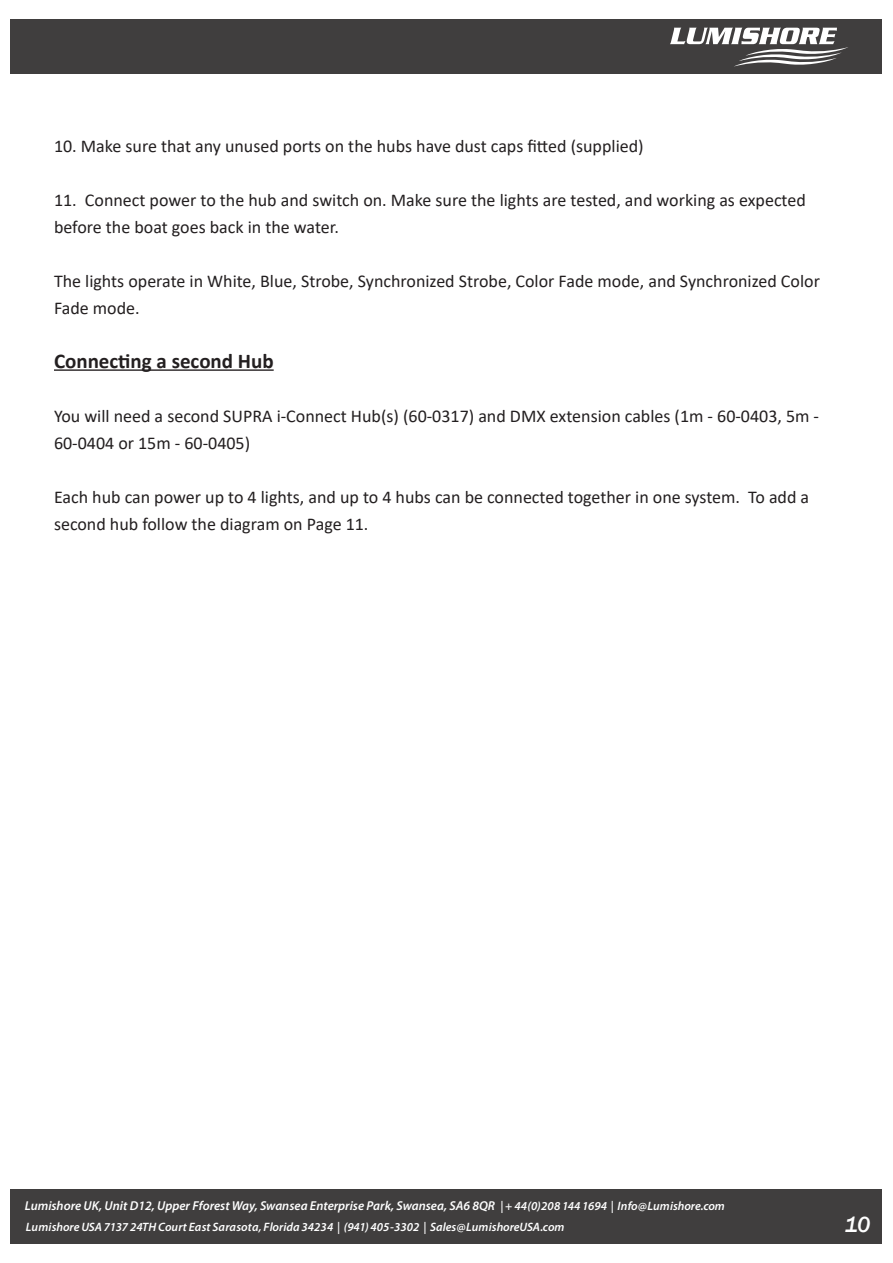
<style>
.page{position:relative;width:893px;height:1263px;background:#fff}
.page>*{position:absolute;margin:0;border:0;box-sizing:border-box;transform-origin:0 0}
.t1{font:italic 500 22.5px "Franklin Gothic";color:#fff}
.t2{font:700 21px "Calibri";color:#231f20}
.t3{font:18px/27px "Calibri";color:#231f20}
.t4{font:italic 600 12.9px "Myriad Pro";color:#fff}
.t5{font:italic 600 12.15px "Myriad Pro";color:#fff}
.s1{font-size:12.15px}
</style>
<div class="page">
<div style="left:11px;top:1189px;width:871px;height:54px;background:#403e3e"></div>
<div style="left:11px;top:20px;width:871px;height:54px;background:#403e3e"></div>
<svg style="left:670px;top:28px;width:178px;height:39px"></svg>
<hr style="left:54px;top:369px;width:220px;height:2px;background:#231f20">
<p class="t3" style="left:54px;top:132px;width:591px">10. Make sure that any unused ports on the hubs have dust caps fitted (supplied)</p>
<p class="t3" style="left:54px;top:186px;width:753px">11. Connect power to the hub and switch on. Make sure the lights are tested, and working as expected before the boat goes back in the water.</p>
<p class="t3" style="left:54px;top:267px;width:767px">The lights operate in White, Blue, Strobe, Synchronized Strobe, Color Fade mode, and Synchronized Color<br>Fade mode.</p>
<p class="t2" style="left:54px;top:346px;width:221px">Connecting a second Hub</p>
<p class="t3" style="left:54px;top:402px;width:767px">You will need a second SUPRA i-Connect Hub(s) (60-0317) and DMX extension cables (1m - 60-0403, 5m -<br>60-0404 or 15m - 60-0405)</p>
<p class="t3" style="left:54px;top:483px;width:757px">Each hub can power up to 4 lights, and up to 4 hubs can be connected together in one system. To add a second hub follow the diagram on Page 11.</p>
<p class="t4" style="left:25px;top:1198px;width:701px">Lumishore UK, Unit D12, Upper Fforest Way, Swansea Enterprise Park, Swansea, SA6 8QR <span class="s1">| + 44(0)208 144 1694 | Info@Lumishore.com</span></p>
<p class="t5" style="left:26px;top:1220px;width:540px">LumishoreUSA 7137 24THCourt East Sarasota, Florida 34234 | (941) 405-3302 | Sales@LumishoreUSA.com</p>
<p class="t1" style="left:844px;top:1211px;width:27px">10</p>
</div>
